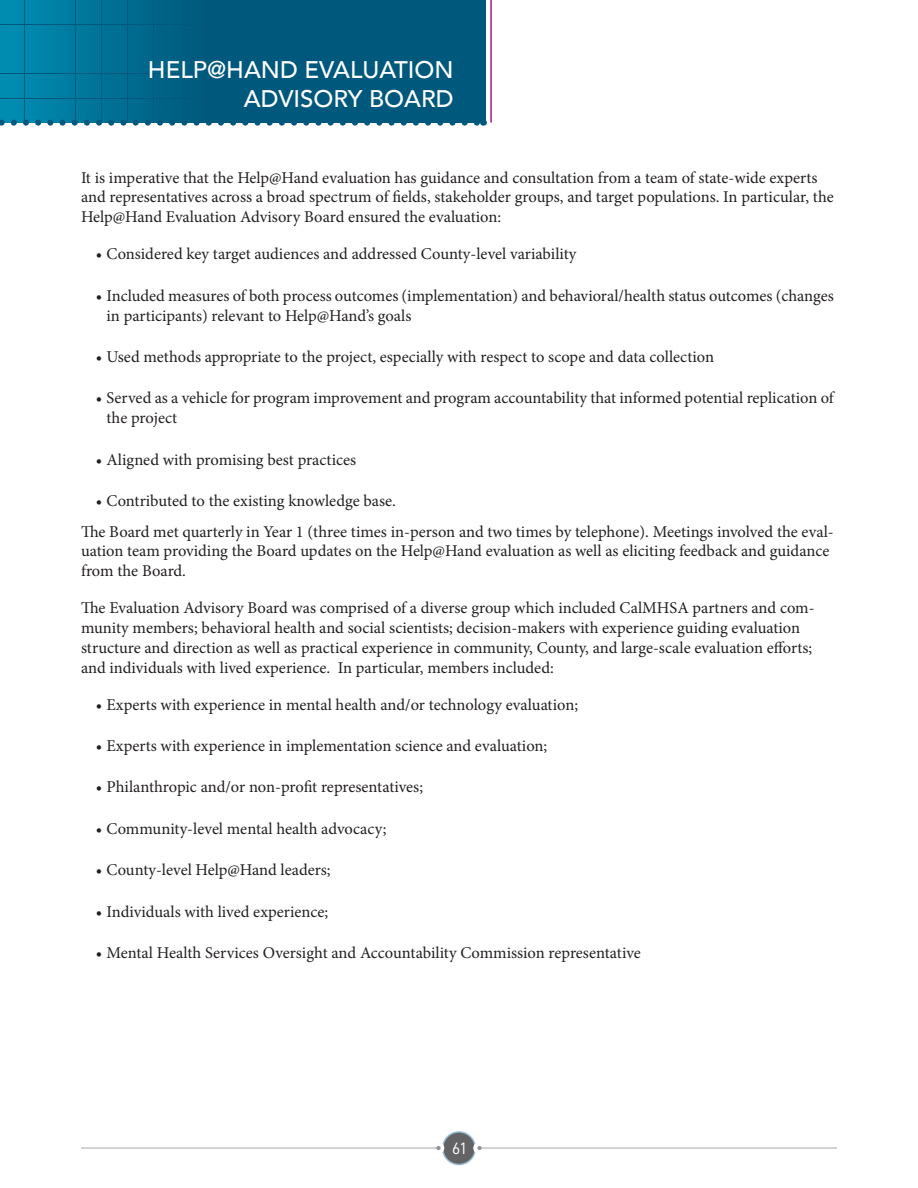
<style>
.page{position:relative;width:918px;height:1188px;background:#fff}
.page>*{position:absolute;margin:0;border:0;box-sizing:border-box;transform-origin:0 0}
.t1{font:500 24px/28.8px "Avenir";color:#fff;text-align:right}
.t2{font:16.5px/19.8px "Minion Pro";color:#231f20}
.t3{font:16.5px "D DIN";color:#fff}
</style>
<div class="page">
<div style="left:443px;top:1132px;width:32px;height:33px;background:#636366;border-radius:50%"></div>
<div style="left:442px;top:1131px;width:34px;height:34px;border:2px solid #95bacf;border-radius:50%"></div>
<div style="left:433px;top:1142px;width:11px;height:12px;background:#fff;border-radius:50%"></div>
<div style="left:473px;top:1142px;width:12px;height:12px;background:#fff;border-radius:50%"></div>
<hr style="left:81px;top:1148px;width:357px;height:1px;background:#a5a6aa">
<hr style="left:480px;top:1148px;width:357px;height:1px;background:#a5a6aa">
<svg style="left:436px;top:1146px;width:5px;height:4px"></svg>
<svg style="left:477px;top:1146px;width:5px;height:4px"></svg>
<div style="left:0;top:0;width:486px;height:123px;background:#00597d"></div>
<hr style="left:490px;top:0;width:2px;height:123px;background:#9d1e87">
<div style="left:103px;top:25px;width:24px;height:23px;background:#006f93"></div>
<div style="left:0;top:25px;width:23px;height:23px;background:#008bb1"></div>
<div style="left:103px;top:75px;width:24px;height:23px;background:#006f93"></div>
<div style="left:0;top:75px;width:23px;height:23px;background:#008bb1"></div>
<div style="left:103px;top:0;width:24px;height:23px;background:#006f93"></div>
<div style="left:0;top:0;width:23px;height:23px;background:#008bb1"></div>
<div style="left:103px;top:50px;width:24px;height:23px;background:#006f93"></div>
<div style="left:0;top:50px;width:23px;height:23px;background:#008bb1"></div>
<div style="left:103px;top:100px;width:24px;height:23px;background:#006f93"></div>
<div style="left:0;top:100px;width:23px;height:23px;background:#008bb1"></div>
<div style="left:128px;top:25px;width:24px;height:23px;background:#00688d"></div>
<div style="left:25px;top:25px;width:24px;height:23px;background:#0085ab"></div>
<div style="left:128px;top:75px;width:24px;height:23px;background:#00688d"></div>
<div style="left:25px;top:75px;width:24px;height:23px;background:#0085ab"></div>
<div style="left:128px;top:0;width:24px;height:23px;background:#00688d"></div>
<div style="left:25px;top:0;width:24px;height:23px;background:#0085ab"></div>
<div style="left:128px;top:50px;width:24px;height:23px;background:#00688d"></div>
<div style="left:25px;top:50px;width:24px;height:23px;background:#0085ab"></div>
<div style="left:128px;top:100px;width:24px;height:23px;background:#00688d"></div>
<div style="left:25px;top:100px;width:24px;height:23px;background:#0085ab"></div>
<div style="left:154px;top:25px;width:24px;height:23px;background:#006285"></div>
<div style="left:51px;top:25px;width:24px;height:23px;background:#007ea3"></div>
<div style="left:154px;top:75px;width:24px;height:23px;background:#006285"></div>
<div style="left:51px;top:75px;width:24px;height:23px;background:#007ea3"></div>
<div style="left:154px;top:0;width:24px;height:23px;background:#006285"></div>
<div style="left:51px;top:0;width:24px;height:23px;background:#007ea3"></div>
<div style="left:154px;top:50px;width:24px;height:23px;background:#006285"></div>
<div style="left:51px;top:50px;width:24px;height:23px;background:#007ea3"></div>
<div style="left:154px;top:100px;width:24px;height:23px;background:#006285"></div>
<div style="left:51px;top:100px;width:24px;height:23px;background:#007ea3"></div>
<div style="left:77px;top:25px;width:24px;height:23px;background:#00769b"></div>
<div style="left:77px;top:75px;width:24px;height:23px;background:#00769b"></div>
<div style="left:77px;top:0;width:24px;height:23px;background:#00769b"></div>
<div style="left:77px;top:50px;width:24px;height:23px;background:#00769b"></div>
<div style="left:77px;top:100px;width:24px;height:23px;background:#00769b"></div>
<svg style="left:0;top:120px;width:477px;height:6px"></svg>
<h1 class="t1" style="left:148px;top:54px;width:307px">HELP@HAND EVALUATION<br>ADVISORY BOARD</h1>
<p class="t2" style="left:81px;top:168px;width:754px">It is imperative that the Help@Hand evaluation has guidance and consultation from a team of state-wide experts and representatives across a broad spectrum of fields, stakeholder groups, and target populations. In particular, the<br>Help@Hand Evaluation Advisory Board ensured the evaluation:</p>
<p class="t2" style="left:96px;top:244px;width:482px">• Considered key target audiences and addressed County-level variability</p>
<p class="t2" style="left:106px;top:286px;width:729px;text-indent:-10px">• Included measures of both process outcomes (implementation) and behavioral/health status outcomes (changes in participants) relevant to Help@Hand’s goals</p>
<p class="t2" style="left:96px;top:347px;width:620px">• Used methods appropriate to the project, especially with respect to scope and data collection</p>
<p class="t2" style="left:106px;top:388px;width:729px;text-indent:-10px">• Served as a vehicle for program improvement and program accountability that informed potential replication of the project</p>
<p class="t2" style="left:96px;top:449px;width:262px">• Aligned with promising best practices</p>
<p class="t2" style="left:81px;top:485px;width:754px;line-height:30.6px;text-indent:15px">• Contributed to the existing knowledge base.<br>The Board met quarterly in Year 1 (three times in-person and two times by telephone). Meetings involved the eval-</p>
<p class="t2" style="left:81px;top:541px;width:750px">uation team providing the Board updates on the Help@Hand evaluation as well as eliciting feedback and guidance from the Board.</p>
<p class="t2" style="left:81px;top:598px;width:735px">The Evaluation Advisory Board was comprised of a diverse group which included CalMHSA partners and com&shy;munity members; behavioral health and social scientists; decision-makers with experience guiding evaluation structure and direction as well as practical experience in community, County, and large-scale evaluation efforts; and individuals with lived experience. In particular, members included:</p>
<p class="t2" style="left:96px;top:695px;width:484px">• Experts with experience in mental health and/or technology evaluation;</p>
<p class="t2" style="left:96px;top:736px;width:453px">• Experts with experience in implementation science and evaluation;</p>
<p class="t2" style="left:96px;top:777px;width:329px">• Philanthropic and/or non-profit representatives;</p>
<p class="t2" style="left:96px;top:819px;width:292px">• Community-level mental health advocacy;</p>
<p class="t2" style="left:96px;top:860px;width:236px">• County-level Help@Hand leaders;</p>
<p class="t2" style="left:96px;top:902px;width:234px">• Individuals with lived experience;</p>
<p class="t2" style="left:96px;top:943px;width:546px">• Mental Health Services Oversight and Accountability Commission representative</p>
<p class="t3" style="left:452px;top:1140px;width:15px">61</p>
</div>
